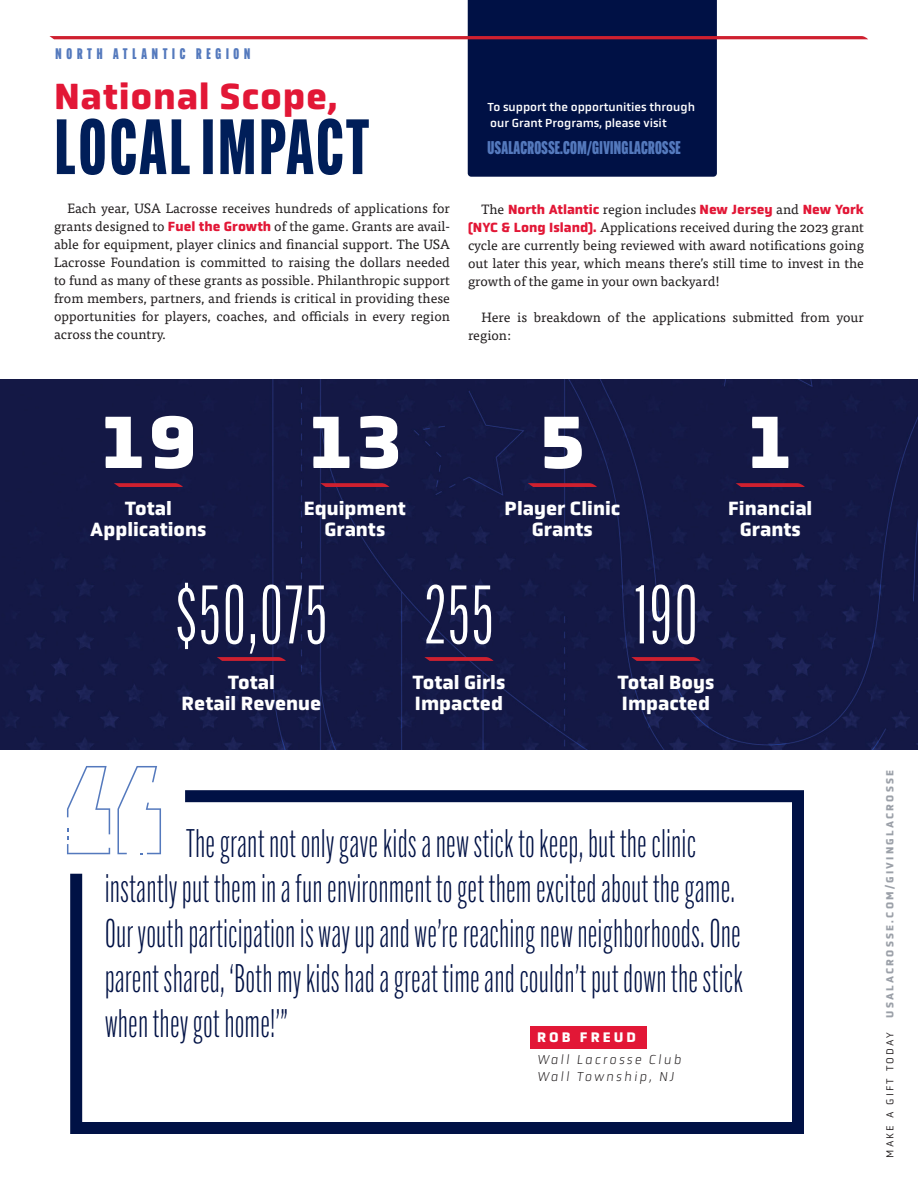
<style>
.page{position:relative;width:918px;height:1188px;background:#fff}
.page>*{position:absolute;margin:0;border:0;box-sizing:border-box;transform-origin:0 0}
.info_number{font:81px "Alternate Gothic Comp ATF";letter-spacing:.03em;color:#fff}
.t1{font:800 76.5px "Alternate Gothic Comp ATF";letter-spacing:.04em;color:#001e59}
.info_number_2{font:900 75px "Obvia";color:#fff}
.pull_quote_small{font:300 39px/45px "Alternate Gothic Comp ATF";letter-spacing:.02em;color:#001145}
.t2{font:700 36.9px "Obvia";letter-spacing:.02em;color:#e21736}
.info_stat{font:700 19.5px "Obvia";color:#fff}
.t3{font:900 18px "Alternate Gothic Comp ATF";letter-spacing:.02em;color:#5479bd}
.EYEBROW_BACK{font:900 15px "Alternate Gothic Comp ATF";letter-spacing:.32em;color:#5479bd}
.boxed_byline{font:700 14.1px "Obvia";letter-spacing:.215em;color:#fff}
.body-raggedright{font:13.5px/18px "Tisa Pro";color:#231f20;text-align:justify}
.body_bold{font:13.5px/18px "Tisa Pro";color:#231f20}
.affiliation_line{font:italic 200 13.5px "Obvia";letter-spacing:.15em;color:#231f20}
.t4{font:12px/16.2px "Obvia";color:#fff}
.t5{font:700 10.5px "Obvia";letter-spacing:.215em;color:#9ba0a8}
.t6{font:10.5px "Obvia";letter-spacing:.215em;color:#231f20}
.s1{font-family:"Obvia";font-weight:700;color:#e21736}
</style>
<div class="page">
<div style="left:0;top:379px;width:918px;height:371px;background:#141845"></div>
<svg style="left:114px;top:483px;width:69px;height:4px"></svg>
<svg style="left:217px;top:657px;width:69px;height:4px"></svg>
<svg style="left:424px;top:657px;width:70px;height:4px"></svg>
<svg style="left:631px;top:657px;width:70px;height:4px"></svg>
<svg style="left:320px;top:483px;width:69px;height:4px"></svg>
<svg style="left:528px;top:483px;width:69px;height:4px"></svg>
<svg style="left:736px;top:483px;width:69px;height:4px"></svg>
<svg style="left:78px;top:766px;width:29px;height:18px"></svg>
<svg style="left:128px;top:766px;width:29px;height:18px"></svg>
<div style="left:468px;top:0;width:249px;height:177px;background:#001145"></div>
<svg style="left:49px;top:36px;width:819px;height:3px;background:#ce2332"></svg>
<svg style="left:67px;top:784px;width:737px;height:350px"></svg>
<p class="EYEBROW_BACK" style="left:56px;top:45px;width:196px">NORTH ATLANTIC REGION</p>
<h3 class="t2" style="left:54px;top:74px;width:285px">National Scope,</h3>
<h2 class="t1" style="left:55px;top:99px;width:316px">LOCAL IMPACT</h2>
<p class="t4" style="left:487px;top:99px;width:209px">To support the opportunities through our Grant Programs, please visit</p>
<h3 class="t3" style="left:488px;top:136px;width:195px">USALACROSSE.COM/GIVINGLACROSSE</h3>
<p class="body-raggedright" style="left:54px;top:199px;width:398px;text-indent:14px">Each year, USA Lacrosse receives hundreds of applications for grants designed to <span class="s1">Fuel the Growth</span> of the game. Grants are avail&shy;able for equipment, player clinics and financial support. The USA Lacrosse Foundation is committed to raising the dollars needed to fund as many of these grants as possible. Philanthropic support from members, partners, and friends is critical in providing these opportunities for players, coaches, and officials in every region across the country.</p>
<p class="body-raggedright" style="left:468px;top:199px;width:398px;text-indent:14px">The <span class="s1">North Atlantic</span> region includes <span class="s1">New Jersey</span> and <span class="s1">New York (NYC &amp; Long Island).</span> Applications received during the 2023 grant cycle are currently being reviewed with award notifications going out later this year, which means there’s still time to invest in the growth of the game in your own backyard!</p>
<p class="body_bold" style="left:468px;top:307px;width:398px;text-indent:14px">Here is breakdown of the applications submitted from your region:</p>
<p class="info_number_2" style="left:101px;top:396px;width:96px">19</p>
<p class="info_stat" style="left:125px;top:496px;width:49px">Total</p>
<p class="info_stat" style="left:90px;top:517px;width:118px">Applications</p>
<p class="info_number_2" style="left:309px;top:396px;width:94px">13</p>
<p class="info_number_2" style="left:540px;top:396px;width:46px">5</p>
<p class="info_number_2" style="left:748px;top:396px;width:47px">1</p>
<p class="info_stat" style="left:304px;top:496px;width:103px">Equipment</p>
<p class="info_stat" style="left:324px;top:517px;width:63px">Grants</p>
<p class="info_stat" style="left:505px;top:496px;width:117px">Player Clinic</p>
<p class="info_stat" style="left:532px;top:517px;width:63px">Grants</p>
<p class="info_stat" style="left:728px;top:496px;width:86px">Financial</p>
<p class="info_stat" style="left:740px;top:517px;width:63px">Grants</p>
<p class="info_number" style="left:176px;top:567px;width:152px">$50,075</p>
<p class="info_number" style="left:425px;top:567px;width:70px">255</p>
<p class="info_number" style="left:634px;top:567px;width:65px">190</p>
<p class="info_stat" style="left:228px;top:670px;width:49px">Total</p>
<p class="info_stat" style="left:182px;top:691px;width:141px">Retail Revenue</p>
<p class="info_stat" style="left:413px;top:670px;width:94px">Total Girls</p>
<p class="info_stat" style="left:415px;top:691px;width:90px">Impacted</p>
<p class="info_stat" style="left:618px;top:670px;width:98px">Total Boys</p>
<p class="info_stat" style="left:622px;top:691px;width:90px">Impacted</p>
<p class="pull_quote_small" style="left:105px;top:821px;width:639px;text-indent:81px">The grant not only gave kids a new stick to keep, but the clinic instantly put them in a fun environment to get them excited about the game.<br>Our youth participation is way up and we’re reaching new neighborhoods. One parent shared, ‘Both my kids had a great time and couldn’t put down the stick when they got home!’”</p>
<p class="boxed_byline" style="left:537px;top:1028px;width:101px">ROB FREUD</p>
<p class="affiliation_line" style="left:537px;top:1052px;width:146px">Wall Lacrosse Club</p>
<p class="affiliation_line" style="left:537px;top:1068px;width:138px">Wall Township, NJ</p>
<p class="t5" style="left:883px;top:1018px;width:250px;rotate:-90deg">USALACROSSE.COM/GIVINGLACROSSE</p>
<p class="t6" style="left:884px;top:1158px;width:127px;rotate:-90deg">MAKE A GIFT TODAY</p>
</div>
